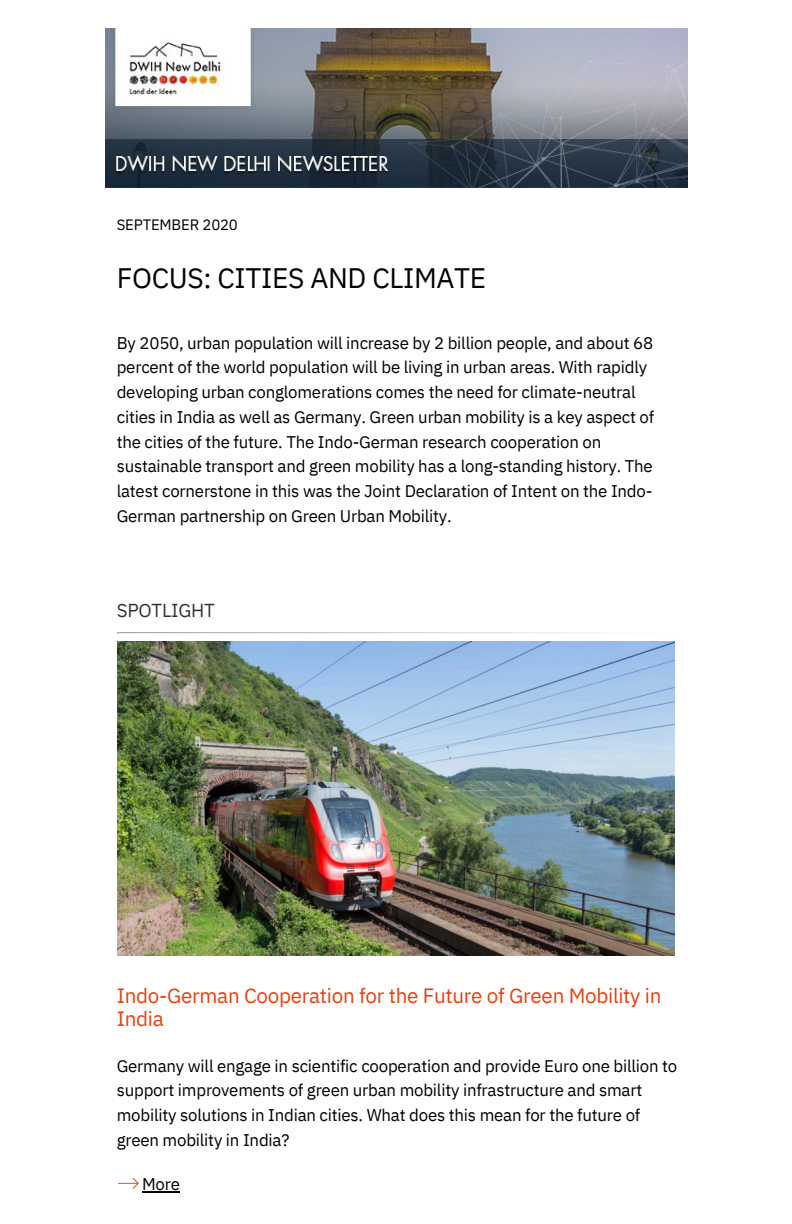
<style>
.page{position:relative;width:792px;height:1224px;background:#fff}
.page>*{position:absolute;margin:0;border:0;box-sizing:border-box;transform-origin:0 0}
.t1{font:28.1px "IBM Plex Sans";letter-spacing:-.015em;color:#000}
.t2{font:20.6px/23.2px "IBM Plex Sans";letter-spacing:-.015em;color:#eb400c}
.t3{font:18.8px "IBM Plex Sans";letter-spacing:-.015em;color:#333}
.t4{font:16.9px/24.8px "IBM Plex Sans";letter-spacing:-.015em;color:#000}
.t5{font:15px "IBM Plex Sans";letter-spacing:-.015em;color:#000}
</style>
<div class="page">
<svg style="left:117px;top:632px;width:559px;height:2px"></svg>
<img style="left:106px;top:28px;width:581px;height:160px">
<img style="left:117px;top:642px;width:557px;height:313px">
<img style="left:118px;top:1177px;width:20px;height:11px">
<hr style="left:142px;top:1192px;width:38px;height:1px;background:#000">
<h4 class="t5" style="left:117px;top:215px;width:123px">SEPTEMBER 2020</h4>
<h2 class="t1" style="left:117px;top:260px;width:371px">FOCUS: CITIES AND CLIMATE</h2>
<h4 class="t4" style="left:117px;top:330px;width:539px">By 2050, urban population will increase by 2 billion people, and about 68 percent of the world population will be living in urban areas. With rapidly developing urban conglomerations comes the need for climate-neutral cities in India as well as Germany. Green urban mobility is a key aspect of the cities of the future. The Indo-German research cooperation on sustainable transport and green mobility has a long-standing history. The latest cornerstone in this was the Joint Declaration of Intent on the Indo-German partnership on Green Urban Mobility.</h4>
<p class="t3" style="left:117px;top:598px;width:100px">SPOTLIGHT</p>
<h4 class="t2" style="left:117px;top:984px;width:546px">Indo-German Cooperation for the Future of Green Mobility in<br>India</h4>
<p class="t4" style="left:117px;top:1053px;width:562px">Germany will engage in scientific cooperation and provide Euro one billion to support improvements of green urban mobility infrastructure and smart mobility solutions in Indian cities. What does this mean for the future of green mobility in India?</p>
<h3 class="t4" style="left:142px;top:1171px;width:39px">More</h3>
</div>
